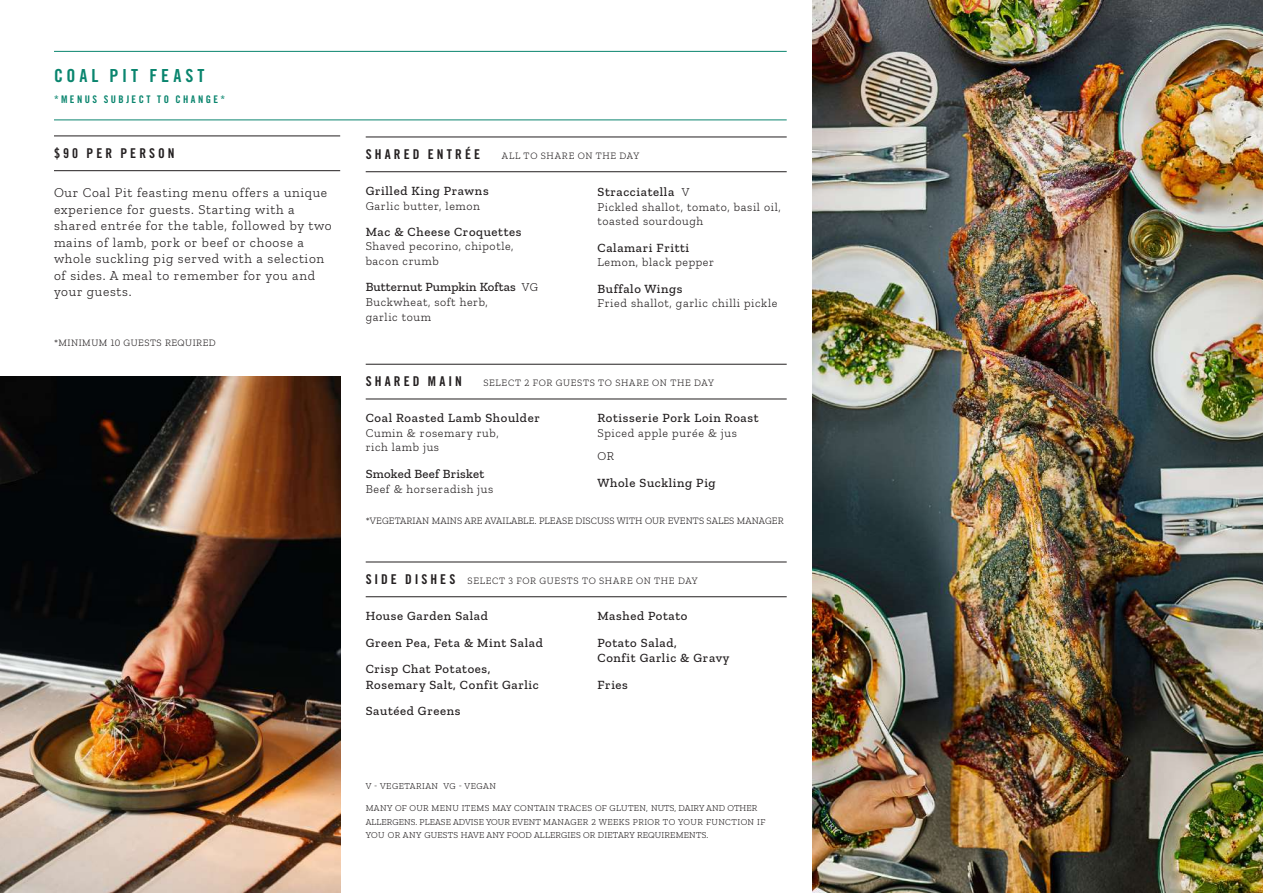
<style>
.page{position:relative;width:1263px;height:893px;background:#fff}
.page>*{position:absolute;margin:0;border:0;box-sizing:border-box;transform-origin:0 0}
.t1{font:18px "Trade Gothic LT Std Bd Cn 20";letter-spacing:.215em;color:#0a856e}
.t2{font:300 13.5px/16.5px "Zilla Slab";letter-spacing:.05em;color:#231f20}
.t3{font:13.5px "Trade Gothic LT Std Bd Cn 20";letter-spacing:.225em;color:#231f20}
.t4{font:500 12.75px/26.5px "Zilla Slab";letter-spacing:.05em;color:#231f20}
.t5{font:500 12.75px "Zilla Slab";letter-spacing:.01em;color:#231f20}
.t6{font:500 12.75px "Zilla Slab";letter-spacing:.02em;color:#231f20}
.t7{font:300 12px/14.4px "Zilla Slab";letter-spacing:.05em;color:#231f20}
.t8{font:10.5px "Trade Gothic LT Std Bd Cn 20";letter-spacing:.235em;color:#0a856e}
.t9{font:300 9.75px "Zilla Slab";letter-spacing:.075em;color:#231f20}
.t10{font:300 9.75px "Zilla Slab";letter-spacing:.01em;color:#231f20}
.t11{font:300 9.75px "Zilla Slab";letter-spacing:.05em;color:#231f20}
.t12{font:300 9px/13.5px "Zilla Slab";letter-spacing:.02em;color:#231f20}
.t13{font:300 9px "Zilla Slab";letter-spacing:.05em;color:#231f20}
.s1{font-weight:300;font-size:12px}
.s2{font-family:"Trade Gothic LT Std Bd Cn 20";font-weight:400;font-size:13.5px}
</style>
<div class="page">
<img style="left:812px;top:0;width:451px;height:893px">
<hr style="left:366px;top:364px;width:421px;height:1px;background:#231f20">
<hr style="left:366px;top:399px;width:421px;height:1px;background:#231f20">
<hr style="left:366px;top:137px;width:421px;height:1px;background:#231f20">
<hr style="left:366px;top:171px;width:421px;height:1px;background:#231f20">
<hr style="left:54px;top:136px;width:286px;height:1px;background:#231f20">
<hr style="left:54px;top:170px;width:286px;height:1px;background:#231f20">
<hr style="left:366px;top:562px;width:421px;height:1px;background:#231f20">
<hr style="left:366px;top:596px;width:421px;height:1px;background:#231f20">
<hr style="left:54px;top:51px;width:733px;height:1px;background:#0a856e">
<hr style="left:54px;top:120px;width:733px;height:1px;background:#0a856e">
<img style="left:0;top:376px;width:340px;height:517px">
<h1 class="t1" style="left:54px;top:64px;width:152px">COAL PIT FEAST</h1>
<p class="t8" style="left:54px;top:92px;width:173px">*MENUS SUBJECT TO CHANGE*</p>
<p class="t3" style="left:54px;top:145px;width:122px">$90 PER PERSON</p>
<p class="t2" style="left:54px;top:185px;width:279px">Our Coal Pit feasting menu offers a unique experience for guests. Starting with a shared entrée for the table, followed by two mains of lamb, pork or beef or choose a whole suckling pig served with a selection of sides. A meal to remember for you and your guests.</p>
<p class="t11" style="left:54px;top:337px;width:163px">*MINIMUM 10 GUESTS REQUIRED</p>
<p class="t3" style="left:366px;top:146px;width:116px">SHARED ENTRÉE</p>
<p class="t9" style="left:502px;top:150px;width:139px">ALL TO SHARE ON THE DAY</p>
<p class="t4" style="left:366px;top:178px;width:124px">Grilled King Prawns</p>
<p class="t7" style="left:366px;top:198px;width:116px">Garlic butter, lemon</p>
<p class="t4" style="left:366px;top:219px;width:157px">Mac &amp; Cheese Croquettes</p>
<p class="t7" style="left:366px;top:239px;width:149px">Shaved pecorino, chipotle, bacon crumb</p>
<p class="t5" style="left:366px;top:280px;width:174px">Butternut Pumpkin Koftas <span class="s1">VG</span></p>
<p class="t7" style="left:366px;top:294px;width:124px;line-height:15.3px">Buckwheat, soft herb, garlic toum</p>
<p class="t4" style="left:597px;top:179px;width:93px">Stracciatella <span class="s1">V</span></p>
<p class="t7" style="left:597px;top:200px;width:185px">Pickled shallot, tomato, basil oil, toasted sourdough</p>
<p class="t4" style="left:597px;top:234px;width:93px">Calamari Fritti</p>
<p class="t7" style="left:597px;top:255px;width:118px">Lemon, black pepper</p>
<p class="t4" style="left:597px;top:275px;width:87px">Buffalo Wings</p>
<p class="t7" style="left:597px;top:296px;width:181px">Fried shallot, garlic chilli pickle</p>
<p class="t3" style="left:366px;top:373px;width:98px">SHARED MAIN</p>
<p class="t9" style="left:483px;top:377px;width:232px">SELECT 2 FOR GUESTS TO SHARE ON THE DAY</p>
<p class="t4" style="left:366px;top:405px;width:176px">Coal Roasted Lamb Shoulder</p>
<p class="t7" style="left:366px;top:426px;width:135px">Cumin &amp; rosemary rub, rich lamb jus</p>
<p class="t6" style="left:366px;top:466px;width:120px">Smoked Beef Brisket</p>
<p class="t7" style="left:366px;top:482px;width:129px">Beef &amp; horseradish jus</p>
<p class="t4" style="left:597px;top:405px;width:163px">Rotisserie Pork Loin Roast</p>
<p class="t7" style="left:597px;top:421px;width:141px;line-height:23.5px">Spiced apple purée &amp; jus<br>OR</p>
<p class="t4" style="left:597px;top:469px;width:120px">Whole Suckling Pig</p>
<p class="t10" style="left:366px;top:515px;width:419px">*VEGETARIAN MAINS ARE AVAILABLE. PLEASE DISCUSS WITH OUR EVENTS SALES MANAGER</p>
<p class="t9" style="left:366px;top:575px;width:334px"><span class="s2">SIDE DISHE S</span> SELECT 3 FOR GUESTS TO SHARE ON THE DAY</p>
<p class="t4" style="left:366px;top:603px;width:179px">House Garden Salad<br>Green Pea, Feta &amp; Mint Salad<br>Crisp Chat Potatoes,</p>
<p class="t4" style="left:366px;top:671px;width:175px">Rosemary Salt, Confit Garlic<br>Sautéed Greens</p>
<p class="t4" style="left:597px;top:603px;width:92px">Mashed Potato<br>Potato Salad,</p>
<p class="t4" style="left:597px;top:644px;width:133px">Confit Garlic &amp; Gravy<br>Fries</p>
<p class="t13" style="left:366px;top:781px;width:132px">V - VEGETARIAN VG - VEGAN</p>
<p class="t12" style="left:366px;top:802px;width:401px">MANY OF OUR MENU ITEMS MAY CONTAIN TRACES OF GLUTEN, NUTS, DAIRY AND OTHER<br>ALLERGENS. PLEASE ADVISE YOUR EVENT MANAGER 2 WEEKS PRIOR TO YOUR FUNCTION IF<br>YOU OR ANY GUESTS HAVE ANY FOOD ALLERGIES OR DIETARY REQUIREMENTS.</p>
</div>
